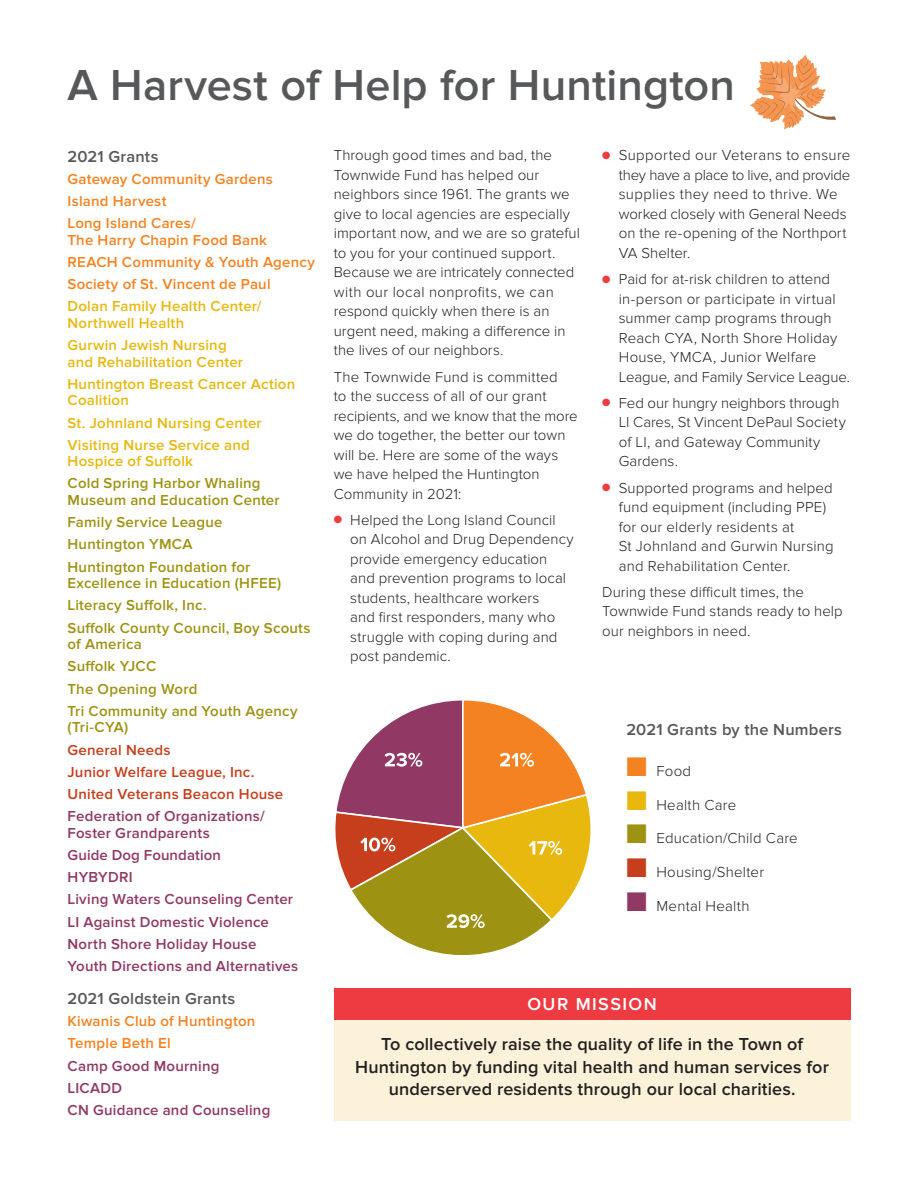
<style>
.page{position:relative;width:918px;height:1188px;background:#fff}
.page>*{position:absolute;margin:0;border:0;box-sizing:border-box;transform-origin:0 0}
.t1{font:600 45px "Proxima Nova";letter-spacing:.005em;color:#57585a}
.t2{font:600 18px/22.5px "Proxima Nova";letter-spacing:.005em;color:#231f20;text-align:center}
.t3{font:600 18px "Proxima Nova";letter-spacing:.08em;color:#fff}
.t4{font:600 16.5px "Proxima Nova";letter-spacing:.01em;color:#57585a}
.t5{font:300 15px/19.5px "Proxima Nova";letter-spacing:.005em;color:#231f20}
.t6{font:600 15px/22.2px "Proxima Nova";letter-spacing:.015em;color:#9e9212}
.t7{font:600 15px/22.2px "Proxima Nova";letter-spacing:.015em;color:#913864}
.t8{font:600 15px/16.5px "Proxima Nova";letter-spacing:.015em;color:#e8b80e}
.t9{font:600 15px/22.2px "Proxima Nova";letter-spacing:.015em;color:#f58220}
.t10{font:600 15px/22.2px "Proxima Nova";letter-spacing:.015em;color:#c63e1c}
.s1{color:#ee3a41}
.s2{color:#f58220}
.s3{color:#e8b80e}
.s4{color:#9e9212}
.s5{color:#c63e1c}
.s6{color:#913864}
</style>
<div class="page">
<svg style="left:335px;top:701px;width:256px;height:254px"></svg>
<svg style="left:750px;top:54px;width:86px;height:75px"></svg>
<div style="left:334px;top:988px;width:516px;height:132px;background:#fbf2d9"></div>
<div style="left:334px;top:988px;width:516px;height:32px;background:#ee3a41"></div>
<h1 class="t1" style="left:68px;top:59px;width:669px">A Harvest of Help for Huntington</h1>
<p class="t4" style="left:68px;top:147px;width:93px">2021 Grants</p>
<p class="t9" style="left:68px;top:168px;width:207px">Gateway Community Gardens<br>Island Harvest<br>Long Island Cares/</p>
<p class="t9" style="left:68px;top:229px;width:249px">The Harry Chapin Food Bank<br>REACH Community &amp; Youth Agency<br>Society of St. Vincent de Paul</p>
<p class="t8" style="left:68px;top:298px;width:196px">Dolan Family Health Center/<br>Northwell Health</p>
<p class="t8" style="left:68px;top:337px;width:177px">Gurwin Jewish Nursing and Rehabilitation Center</p>
<p class="t8" style="left:68px;top:376px;width:229px">Huntington Breast Cancer Action<br>Coalition</p>
<p class="t8" style="left:68px;top:412px;width:196px;line-height:22.2px">St. Johnland Nursing Center<br>Visiting Nurse Service and</p>
<p class="t8" style="left:68px;top:453px;width:127px">Hospice of Suffolk</p>
<p class="t6" style="left:68px;top:476px;width:214px;line-height:16.5px">Cold Spring Harbor Whaling<br>Museum and Education Center</p>
<p class="t6" style="left:68px;top:511px;width:185px">Family Service League<br>Huntington YMCA<br>Huntington Foundation for</p>
<p class="t6" style="left:68px;top:572px;width:245px">Excellence in Education (HFEE)<br>Literacy Suffolk, Inc.<br>Suffolk County Council, Boy Scouts</p>
<p class="t6" style="left:68px;top:633px;width:232px">of America<br>Suffolk YJCC<br>The Opening Word<br>Tri Community and Youth Agency</p>
<p class="t6" style="left:68px;top:716px;width:62px">(Tri-CYA)</p>
<p class="t10" style="left:68px;top:739px;width:217px">General Needs<br>Junior Welfare League, Inc.<br>United Veterans Beacon House</p>
<p class="t7" style="left:68px;top:808px;width:199px;line-height:16.5px">Federation of Organizations/<br>Foster Grandparents</p>
<p class="t7" style="left:68px;top:844px;width:232px">Guide Dog Foundation<br>HYBYDRI<br>Living Waters Counseling Center<br>LI Against Domestic Violence<br>North Shore Holiday House<br>Youth Directions and Alternatives</p>
<p class="t4" style="left:68px;top:989px;width:169px">2021 Goldstein Grants</p>
<p class="t9" style="left:68px;top:1010px;width:189px">Kiwanis Club of Huntington<br>Temple Beth El</p>
<p class="t7" style="left:68px;top:1055px;width:204px">Camp Good Mourning<br>LICADD<br>CN Guidance and Counseling</p>
<p class="t5" style="left:334px;top:146px;width:248px">Through good times and bad, the Townwide Fund has helped our neighbors since 1961. The grants we give to local agencies are especially important now, and we are so grateful to you for your continued support.<br>Because we are intricately connected with our local nonprofits, we can respond quickly when there is an urgent need, making a difference in the lives of our neighbors.</p>
<p class="t5" style="left:334px;top:367px;width:246px">The Townwide Fund is committed<br>to the success of all of our grant recipients, and we know that the more we do together, the better our town will be. Here are some of the ways we have helped the Huntington<br>Community in 2021:</p>
<p class="t5" style="left:350px;top:510px;width:225px;text-indent:-16px"><span class="s1">●</span> Helped the Long Island Council on Alcohol and Drug Dependency provide emergency education and prevention programs to local students, healthcare workers<br>and first responders, many who struggle with coping during and post pandemic.</p>
<p class="t5" style="left:619px;top:146px;width:233px;text-indent:-16px"><span class="s1">●</span> Supported our Veterans to ensure they have a place to live, and provide supplies they need to thrive. We worked closely with General Needs on the re-opening of the Northport<br>VA Shelter.</p>
<p class="t5" style="left:619px;top:270px;width:233px;text-indent:-16px"><span class="s1">●</span> Paid for at-risk children to attend in-person or participate in virtual summer camp programs through<br>Reach CYA, North Shore Holiday<br>House, YMCA, Junior Welfare<br>League, and Family Service League.</p>
<p class="t5" style="left:619px;top:393px;width:229px;text-indent:-16px"><span class="s1">●</span> Fed our hungry neighbors through<br>LI Cares, St Vincent DePaul Society of LI, and Gateway Community<br>Gardens.</p>
<p class="t5" style="left:619px;top:478px;width:217px;text-indent:-16px"><span class="s1">●</span> Supported programs and helped fund equipment (including PPE) for our elderly residents at<br>St Johnland and Gurwin Nursing and Rehabilitation Center.</p>
<p class="t5" style="left:602px;top:582px;width:242px">During these difficult times, the<br>Townwide Fund stands ready to help our neighbors in need.</p>
<p class="t4" style="left:626px;top:720px;width:217px">2021 Grants by the Numbers</p>
<p class="t5" style="left:626px;top:761px;width:66px"><span class="s2">■</span> Food</p>
<p class="t5" style="left:626px;top:795px;width:111px"><span class="s3">■</span> Health Care</p>
<p class="t5" style="left:626px;top:829px;width:173px"><span class="s4">■</span> Education/Child Care</p>
<p class="t5" style="left:626px;top:863px;width:139px"><span class="s5">■</span> Housing/Shelter</p>
<p class="t5" style="left:626px;top:896px;width:125px"><span class="s6">■</span> Mental Health</p>
<p class="t3" style="left:527px;top:994px;width:131px">OUR MISSION</p>
<p class="t2" style="left:355px;top:1033px;width:475px">To collectively raise the quality of life in the Town of<br>Huntington by funding vital health and human services for underserved residents through our local charities.</p>
</div>
